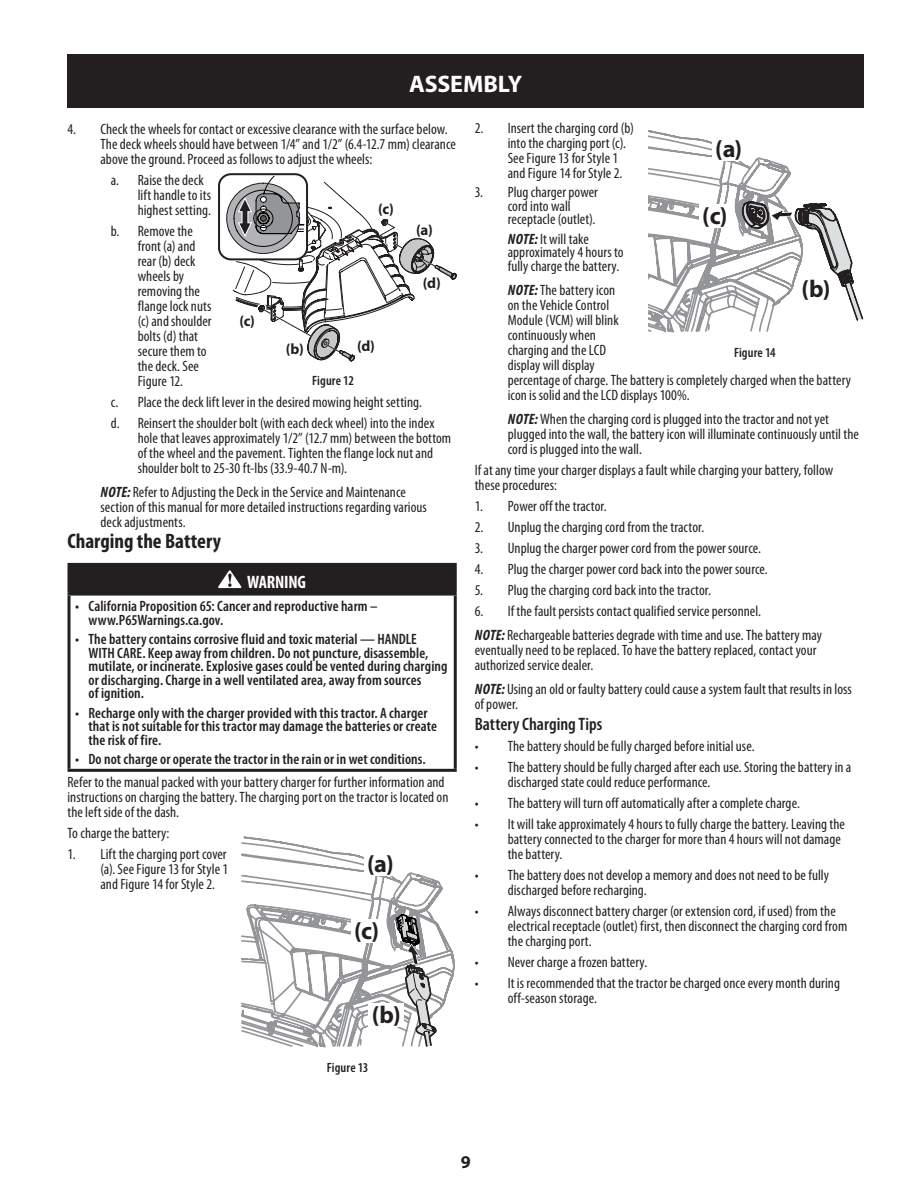
<style>
.page{position:relative;width:918px;height:1188px;background:#fff}
.page>*{position:absolute;margin:0;border:0;box-sizing:border-box;transform-origin:0 0}
.Figure_Number___Call{font:700 24.3px "Myriad Pro";color:#231f20}
.t1{font:700 24px "Myriad Pro";color:#fff}
.Heading{font:700 condensed 21px "Myriad Pro";color:#231f20}
.Sub-Heading{font:600 condensed 18px "Myriad Pro";color:#231f20}
.Warning__-_Danger{font:700 condensed 18px "Myriad Pro";letter-spacing:-.01em;color:#fff}
.t2{font:700 18px "Myriad Pro";color:#231f20}
.Note__Indented{font:condensed 15px/15px "Myriad Pro";letter-spacing:.005em;color:#231f20}
.t3{font:600 condensed 15px/13.5px "Myriad Pro";letter-spacing:.005em;color:#231f20}
.Body{font:condensed 15px/15px "Myriad Pro";letter-spacing:.005em;color:#231f20}
.Note{font:condensed 15px/15px "Myriad Pro";letter-spacing:.005em;color:#231f20}
.Figure_Number___Call-2{font:700 15px "Myriad Pro";color:#231f20}
.t4{font:600 condensed 13.5px "Myriad Pro";letter-spacing:.01em;color:#231f20}
.s1{font-weight:700;font-style:italic}
</style>
<div class="page">
<div style="left:68px;top:54px;width:796px;height:54px;background:#231f20"></div>
<div style="left:69px;top:564px;width:386px;height:30px;background:#231f20"></div>
<hr style="left:68px;top:563px;width:389px;height:3px;background:#231f20">
<hr style="left:68px;top:566px;width:2px;height:27px;background:#231f20">
<hr style="left:454px;top:566px;width:3px;height:27px;background:#231f20">
<hr style="left:68px;top:593px;width:389px;height:3px;background:#231f20">
<hr style="left:68px;top:596px;width:2px;height:173px;background:#231f20">
<hr style="left:454px;top:596px;width:3px;height:173px;background:#231f20">
<hr style="left:68px;top:769px;width:389px;height:3px;background:#231f20">
<svg style="left:218px;top:570px;width:24px;height:18px"></svg>
<div style="left:218px;top:173px;width:90px;height:87px;border:2px solid #231f20;border-radius:12px"></div>
<svg style="left:226px;top:175px;width:231px;height:187px"></svg>
<div style="left:415px;top:222px;width:19px;height:15px;background:#fff"></div>
<div style="left:284px;top:341px;width:21px;height:14px;background:#fff"></div>
<div style="left:238px;top:314px;width:18px;height:14px;background:#fff"></div>
<div style="left:421px;top:275px;width:21px;height:14px;background:#fff"></div>
<div style="left:353px;top:339px;width:26px;height:16px;background:#fff"></div>
<div style="left:377px;top:201px;width:18px;height:15px;background:#fff"></div>
<svg style="left:241px;top:836px;width:214px;height:212px"></svg>
<div style="left:351px;top:919px;width:31px;height:23px;background:#fff"></div>
<div style="left:364px;top:852px;width:33px;height:24px;background:#fff"></div>
<div style="left:369px;top:1003px;width:35px;height:24px;background:#fff"></div>
<svg style="left:648px;top:130px;width:215px;height:203px"></svg>
<h2 class="t1" style="left:409px;top:68px;width:115px">ASSEMBLY</h2>
<p class="Note__Indented" style="left:508px;top:121px;width:128px;text-indent:-33px">2. Insert the charging cord (b) into the charging port (c).<br>See Figure 13 for Style 1 and Figure 14 for Style 2.</p>
<p class="Note__Indented" style="left:508px;top:186px;width:92px;line-height:13.5px;text-indent:-33px">3. Plug charger power cord into wall receptacle (outlet).</p>
<p class="Note__Indented" style="left:508px;top:232px;width:117px;line-height:13.5px"><span class="s1">NOTE:</span> It will take approximately 4 hours to fully charge the battery.</p>
<p class="Note__Indented" style="left:508px;top:283px;width:345px"><span class="s1">NOTE:</span> The battery icon<br>on the Vehicle Control<br>Module (VCM) will blink<br>continuously when<br>charging and the LCD<br>display will display<br>percentage of charge. The battery is completely charged when the battery icon is solid and the LCD displays 100%.</p>
<p class="Note__Indented" style="left:508px;top:412px;width:353px"><span class="s1">NOTE:</span> When the charging cord is plugged into the tractor and not yet plugged into the wall, the battery icon will illuminate continuously until the cord is plugged into the wall.</p>
<p class="Body" style="left:475px;top:463px;width:360px">If at any time your charger displays a fault while charging your battery, follow these procedures:</p>
<p class="Note__Indented" style="left:475px;top:499px;width:133px">1. Power off the tractor.</p>
<p class="Note__Indented" style="left:475px;top:520px;width:231px">2. Unplug the charging cord from the tractor.</p>
<p class="Note__Indented" style="left:475px;top:541px;width:288px">3. Unplug the charger power cord from the power source.</p>
<p class="Note__Indented" style="left:475px;top:562px;width:295px">4. Plug the charger power cord back into the power source.</p>
<p class="Note__Indented" style="left:475px;top:583px;width:238px">5. Plug the charging cord back into the tractor.</p>
<p class="Note__Indented" style="left:475px;top:604px;width:288px">6. If the fault persists contact qualified service personnel.</p>
<p class="Note" style="left:475px;top:628px;width:349px"><span class="s1">NOTE:</span> Rechargeable batteries degrade with time and use. The battery may eventually need to be replaced. To have the battery replaced, contact your authorized service dealer.</p>
<p class="Note" style="left:475px;top:682px;width:379px"><span class="s1">NOTE:</span> Using an old or faulty battery could cause a system fault that results in loss of power.</p>
<p class="Sub-Heading" style="left:475px;top:713px;width:129px">Battery Charging Tips</p>
<p class="Note__Indented" style="left:475px;top:739px;width:281px">• The battery should be fully charged before initial use.</p>
<p class="Note__Indented" style="left:508px;top:760px;width:345px;text-indent:-33px">• The battery should be fully charged after each use. Storing the battery in a discharged state could reduce performance.</p>
<p class="Note__Indented" style="left:475px;top:796px;width:327px">• The battery will turn off automatically after a complete charge.</p>
<p class="Note__Indented" style="left:508px;top:817px;width:339px;text-indent:-33px">• It will take approximately 4 hours to fully charge the battery. Leaving the battery connected to the charger for more than 4 hours will not damage the battery.</p>
<p class="Note__Indented" style="left:508px;top:868px;width:323px;text-indent:-33px">• The battery does not develop a memory and does not need to be fully discharged before recharging.</p>
<p class="Note__Indented" style="left:508px;top:904px;width:341px;text-indent:-33px">• Always disconnect battery charger (or extension cord, if used) from the electrical receptacle (outlet) first, then disconnect the charging cord from the charging port.</p>
<p class="Note__Indented" style="left:475px;top:955px;width:174px">• Never charge a frozen battery.</p>
<p class="Note__Indented" style="left:508px;top:976px;width:334px;text-indent:-33px">• It is recommended that the tractor be charged once every month during off-season storage.</p>
<p class="Note__Indented" style="left:100px;top:122px;width:357px;text-indent:-33px">4. Check the wheels for contact or excessive clearance with the surface below.<br>The deck wheels should have between 1/4” and 1/2” (6.4-12.7 mm) clearance above the ground. Proceed as follows to adjust the wheels:</p>
<p class="Note__Indented" style="left:138px;top:173px;width:75px;text-indent:-27px">a. Raise the deck lift handle to its highest setting.</p>
<p class="Note__Indented" style="left:138px;top:224px;width:75px;text-indent:-27px">b. Remove the front (a) and rear (b) deck wheels by removing the flange lock nuts (c) and shoulder bolts (d) that secure them to the deck. See<br>Figure 12.</p>
<p class="Note__Indented" style="left:111px;top:395px;width:313px">c. Place the deck lift lever in the desired mowing height setting.</p>
<p class="Note__Indented" style="left:138px;top:416px;width:315px;text-indent:-27px">d. Reinsert the shoulder bolt (with each deck wheel) into the index hole that leaves approximately 1/2” (12.7 mm) between the bottom of the wheel and the pavement. Tighten the flange lock nut and shoulder bolt to 25-30 ft-lbs (33.9-40.7 N-m).</p>
<p class="Note__Indented" style="left:100px;top:485px;width:328px"><span class="s1">NOTE:</span> Refer to Adjusting the Deck in the Service and Maintenance section of this manual for more detailed instructions regarding various deck adjustments.</p>
<p class="Heading" style="left:68px;top:528px;width:155px">Charging the Battery</p>
<p class="Warning__-_Danger" style="left:247px;top:571px;width:60px">WARNING</p>
<p class="t3" style="left:88px;top:599px;width:291px;text-indent:-14px">• California Proposition 65: Cancer and reproductive harm – www.P65Warnings.ca.gov.</p>
<p class="t3" style="left:88px;top:632px;width:361px;text-indent:-14px">• The battery contains corrosive fluid and toxic material — HANDLE<br>WITH CARE. Keep away from children. Do not puncture, disassemble, mutilate, or incinerate. Explosive gases could be vented during charging or discharging. Charge in a well ventilated area, away from sources<br>of ignition.</p>
<p class="t3" style="left:88px;top:706px;width:350px;text-indent:-14px">• Recharge only with the charger provided with this tractor. A charger that is not suitable for this tractor may damage the batteries or create the risk of fire.</p>
<p class="t3" style="left:75px;top:752px;width:352px">• Do not charge or operate the tractor in the rain or in wet conditions.</p>
<p class="Body" style="left:68px;top:775px;width:382px">Refer to the manual packed with your battery charger for further information and instructions on charging the battery. The charging port on the tractor is located on the left side of the dash.</p>
<p class="Body" style="left:68px;top:826px;width:103px">To charge the battery:</p>
<p class="Note__Indented" style="left:100px;top:847px;width:129px;text-align:justify;text-indent:-33px">1. Lift the charging port cover (a). See Figure 13 for Style 1 and Figure 14 for Style 2.</p>
<p class="Figure_Number___Call" style="left:715px;top:133px;width:28px">(a)</p>
<p class="Figure_Number___Call-2" style="left:378px;top:199px;width:17px">(c)</p>
<p class="Figure_Number___Call" style="left:702px;top:200px;width:27px">(c)</p>
<p class="Figure_Number___Call-2" style="left:416px;top:220px;width:18px">(a)</p>
<p class="Figure_Number___Call-2" style="left:423px;top:273px;width:19px">(d)</p>
<p class="Figure_Number___Call" style="left:801px;top:273px;width:31px">(b)</p>
<p class="Figure_Number___Call-2" style="left:239px;top:312px;width:17px">(c)</p>
<p class="Figure_Number___Call-2" style="left:357px;top:336px;width:19px">(d)</p>
<p class="Figure_Number___Call-2" style="left:286px;top:339px;width:19px">(b)</p>
<p class="t4" style="left:734px;top:344px;width:43px">Figure 14</p>
<p class="t4" style="left:312px;top:373px;width:43px">Figure 12</p>
<p class="Figure_Number___Call" style="left:367px;top:848px;width:28px">(a)</p>
<p class="Figure_Number___Call" style="left:354px;top:915px;width:27px">(c)</p>
<p class="Figure_Number___Call" style="left:372px;top:999px;width:30px">(b)</p>
<p class="t4" style="left:327px;top:1059px;width:43px">Figure 13</p>
<p class="t2" style="left:461px;top:1150px;width:11px">9</p>
</div>
